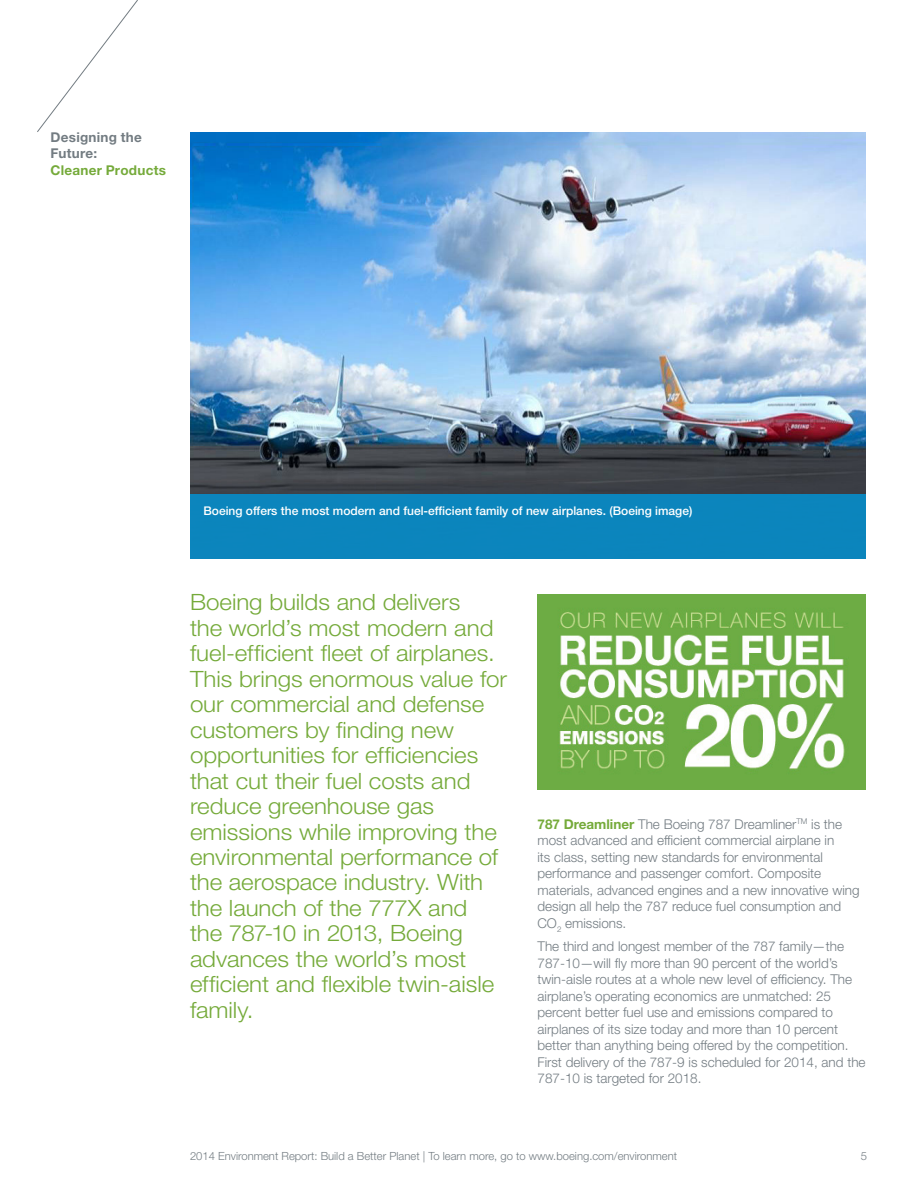
<style>
.page{position:relative;width:918px;height:1188px;background:#fff}
.page>*{position:absolute;margin:0;border:0;box-sizing:border-box;transform-origin:0 0}
.t1{font:300 22.5px/25.5px "Helvetica Neue LT Std";letter-spacing:-.005em;color:#75aa3a;scale:1.07 1}
.t2{font:300 13.5px/16.5px "Helvetica Neue LT Std";color:#737c82}
.page_heads{font:700 13.5px/16.5px "Helvetica Neue LT Std";letter-spacing:.02em;color:#737c82}
.page_heads-2{font:700 13.5px "Helvetica Neue LT Std";letter-spacing:.02em;color:#75aa3a}
.t3{font:500 12px "Helvetica Neue LT Std";color:#fff}
.t4{font:300 11.25px "Helvetica Neue LT Std";color:#737c82}
.s1{font-weight:700;color:#75aa3a}
</style>
<div class="page">
<svg style="left:37px;top:0;width:101px;height:132px"></svg>
<img style="left:190px;top:132px;width:676px;height:427px">
<div style="left:190px;top:494px;width:676px;height:64px;background:#0b85bd"></div>
<img style="left:537px;top:594px;width:329px;height:195px">
<p class="page_heads" style="left:51px;top:128px;width:93px">Designing the<br>Future:</p>
<p class="page_heads-2" style="left:51px;top:162px;width:117px">Cleaner Products</p>
<p class="t3" style="left:204px;top:504px;width:490px">Boeing offers the most modern and fuel-efficient family of new airplanes. (Boeing image)</p>
<p class="t1" style="left:190px;top:589px;width:298px">Boeing builds and delivers<br>the world’s most modern and fuel-efficient fleet of airplanes.<br>This brings enormous value for our commercial and defense customers by finding new opportunities for efficiencies that cut their fuel costs and reduce greenhouse gas emissions while improving the environmental performance of the aerospace industry. With the launch of the 777X and<br>the 787-10 in 2013, Boeing advances the world’s most efficient and flexible twin-aisle family.</p>
<p class="t2" style="left:537px;top:816px;width:324px"><span class="s1">787 Dreamliner</span> The Boeing 787 Dreamliner<sup>TM</sup> is the most advanced and efficient commercial airplane in<br>its class, setting new standards for environmental performance and passenger comfort. Composite materials, advanced engines and a new innovative wing design all help the 787 reduce fuel consumption and CO<sub>2</sub> emissions.</p>
<p class="t2" style="left:538px;top:938px;width:330px">The third and longest member of the 787 family—the 787-10—will fly more than 90 percent of the world’s twin-aisle routes at a whole new level of efficiency. The airplane’s operating economics are unmatched: 25 percent better fuel use and emissions compared to airplanes of its size today and more than 10 percent better than anything being offered by the competition.<br>First delivery of the 787-9 is scheduled for 2014, and the 787-10 is targeted for 2018.</p>
<p class="t4" style="left:190px;top:1149px;width:489px">2014 Environment Report: Build a Better Planet | To learn more, go to www.boeing.com/environment</p>
<p class="t4" style="left:861px;top:1149px;width:8px">5</p>
</div>
